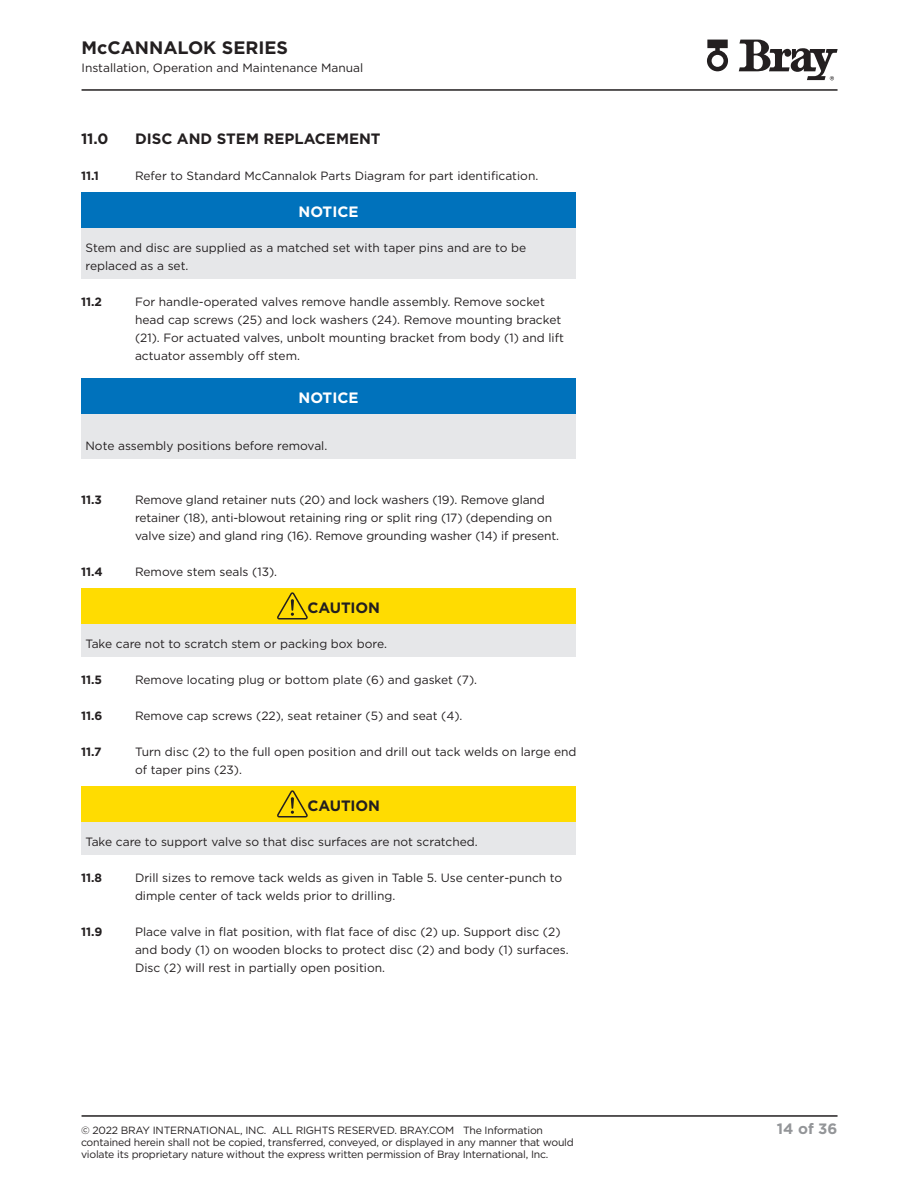
<style>
.page{position:relative;width:918px;height:1188px;background:#fff}
.page>*{position:absolute;margin:0;border:0;box-sizing:border-box;transform-origin:0 0}
.t1{font:700 18px "Gotham";color:#231f20}
.Headings{font:700 15px "Gotham";color:#231f20}
.CAUTION_Heading{font:700 15px "Gotham";letter-spacing:-.01em;color:#231f20}
.NOTICE_Heading{font:700 15px "Gotham";color:#fff}
.t2{font:700 15px "Gotham";color:#939598}
.Body_Copy{font:12px/18px "Gotham";color:#231f20}
.Body_Copy-2{font:700 12px "Gotham";color:#231f20}
.t3{font:10.5px/12px "Gotham";letter-spacing:-.02em;color:#231f20}
</style>
<div class="page">
<hr style="left:82px;top:89px;width:756px;height:2px;background:#231f20">
<hr style="left:82px;top:1115px;width:756px;height:2px;background:#231f20">
<svg style="left:739px;top:40px;width:99px;height:40px"></svg>
<svg style="left:707px;top:40px;width:21px;height:31px"></svg>
<div style="left:81px;top:192px;width:495px;height:36px;background:#0072bc"></div>
<div style="left:81px;top:228px;width:495px;height:51px;background:#e6e7e9"></div>
<div style="left:81px;top:378px;width:495px;height:36px;background:#0072bc"></div>
<div style="left:81px;top:414px;width:495px;height:45px;background:#e6e7e9"></div>
<div style="left:81px;top:588px;width:495px;height:36px;background:#ffdc01"></div>
<div style="left:81px;top:624px;width:495px;height:33px;background:#e6e7e9"></div>
<svg style="left:277px;top:592px;width:31px;height:28px"></svg>
<div style="left:81px;top:786px;width:495px;height:36px;background:#ffdc01"></div>
<div style="left:81px;top:822px;width:495px;height:33px;background:#e6e7e9"></div>
<svg style="left:277px;top:790px;width:31px;height:28px"></svg>
<h1 class="t1" style="left:82px;top:36px;width:208px">McCANNALOK SERIES</h1>
<p class="Body_Copy" style="left:82px;top:58px;width:283px">Installation, Operation and Maintenance Manual</p>
<p class="Headings" style="left:81px;top:129px;width:29px">11.0</p>
<p class="Headings" style="left:135px;top:129px;width:247px">DISC AND STEM REPLACEMENT</p>
<p class="Body_Copy-2" style="left:81px;top:168px;width:20px">11.1</p>
<p class="Body_Copy" style="left:135px;top:166px;width:405px">Refer to Standard McCannalok Parts Diagram for part identification.</p>
<p class="NOTICE_Heading" style="left:298px;top:201px;width:62px">NOTICE</p>
<p class="Body_Copy" style="left:86px;top:238px;width:442px">Stem and disc are supplied as a matched set with taper pins and are to be replaced as a set.</p>
<p class="Body_Copy-2" style="left:81px;top:294px;width:23px">11.2</p>
<p class="Body_Copy" style="left:135px;top:292px;width:431px">For handle-operated valves remove handle assembly. Remove socket head cap screws (25) and lock washers (24). Remove mounting bracket (21). For actuated valves, unbolt mounting bracket from body (1) and lift actuator assembly off stem.</p>
<p class="NOTICE_Heading" style="left:298px;top:387px;width:62px">NOTICE</p>
<p class="Body_Copy" style="left:86px;top:436px;width:243px">Note assembly positions before removal.</p>
<p class="Body_Copy-2" style="left:81px;top:492px;width:23px">11.3</p>
<p class="Body_Copy" style="left:135px;top:490px;width:426px">Remove gland retainer nuts (20) and lock washers (19). Remove gland retainer (18), anti-blowout retaining ring or split ring (17) (depending on valve size) and gland ring (16). Remove grounding washer (14) if present.</p>
<p class="Body_Copy-2" style="left:81px;top:564px;width:23px">11.4</p>
<p class="Body_Copy" style="left:135px;top:562px;width:144px">Remove stem seals (13).</p>
<p class="CAUTION_Heading" style="left:308px;top:597px;width:74px">CAUTION</p>
<p class="Body_Copy" style="left:86px;top:634px;width:303px">Take care not to scratch stem or packing box bore.</p>
<p class="Body_Copy-2" style="left:81px;top:672px;width:23px">11.5</p>
<p class="Body_Copy" style="left:135px;top:670px;width:344px">Remove locating plug or bottom plate (6) and gasket (7).</p>
<p class="Body_Copy-2" style="left:81px;top:708px;width:23px">11.6</p>
<p class="Body_Copy" style="left:135px;top:706px;width:329px">Remove cap screws (22), seat retainer (5) and seat (4).</p>
<p class="Body_Copy-2" style="left:81px;top:744px;width:22px">11.7</p>
<p class="Body_Copy" style="left:135px;top:742px;width:443px">Turn disc (2) to the full open position and drill out tack welds on large end of taper pins (23).</p>
<p class="CAUTION_Heading" style="left:308px;top:795px;width:74px">CAUTION</p>
<p class="Body_Copy" style="left:86px;top:832px;width:394px">Take care to support valve so that disc surfaces are not scratched.</p>
<p class="Body_Copy-2" style="left:81px;top:870px;width:23px">11.8</p>
<p class="Body_Copy" style="left:135px;top:868px;width:429px">Drill sizes to remove tack welds as given in Table 5. Use center-punch to dimple center of tack welds prior to drilling.</p>
<p class="Body_Copy-2" style="left:81px;top:924px;width:23px">11.9</p>
<p class="Body_Copy" style="left:135px;top:922px;width:435px">Place valve in flat position, with flat face of disc (2) up. Support disc (2) and body (1) on wooden blocks to protect disc (2) and body (1) surfaces.<br>Disc (2) will rest in partially open position.</p>
<p class="t3" style="left:81px;top:1124px;width:494px">© 2022 BRAY INTERNATIONAL, INC. ALL RIGHTS RESERVED. BRAY.COM The Information contained herein shall not be copied, transferred, conveyed, or displayed in any manner that would violate its proprietary nature without the express written permission of Bray International, Inc.</p>
<p class="t2" style="left:777px;top:1119px;width:62px">14 of 36</p>
</div>
